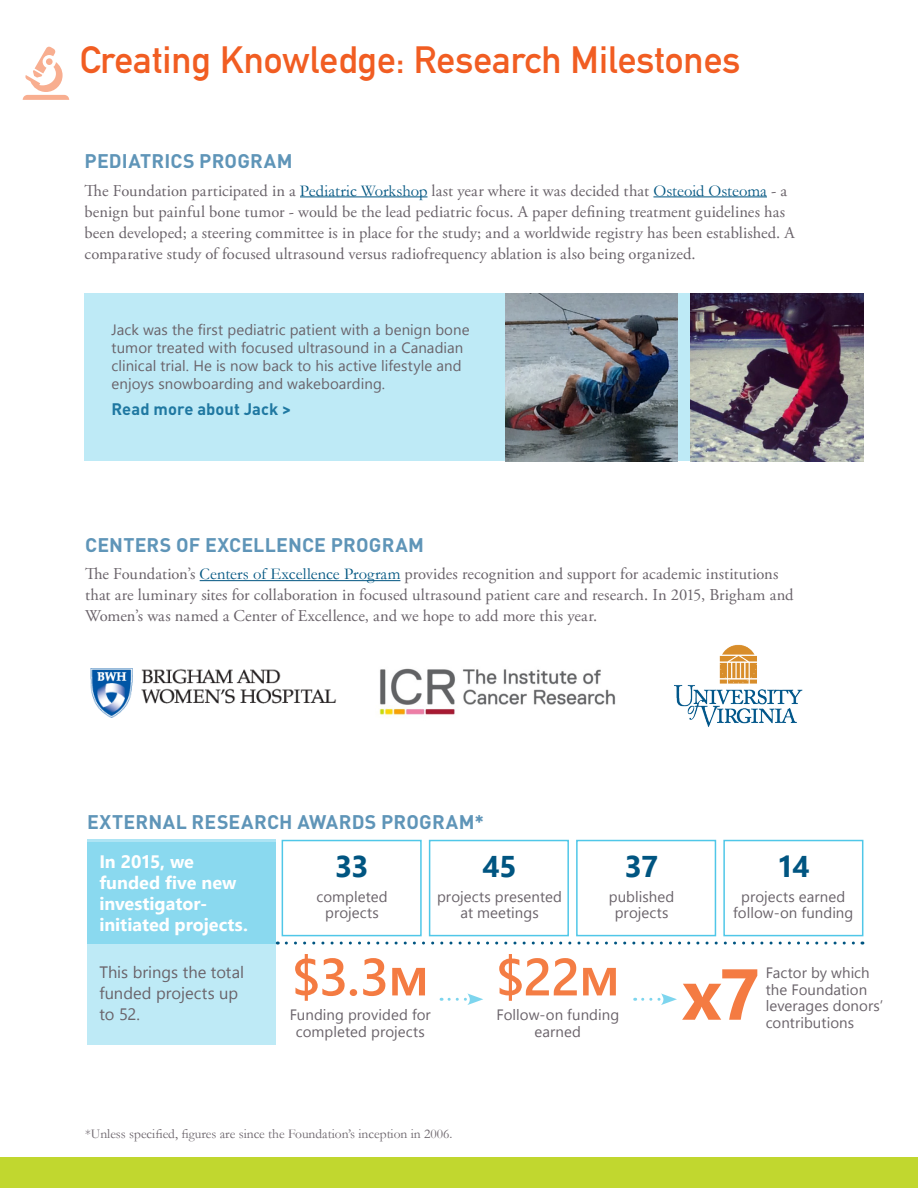
<style>
.page{position:relative;width:918px;height:1188px;background:#fff}
.page>*{position:absolute;margin:0;border:0;box-sizing:border-box;transform-origin:0 0}
.t1{font:700 72px "Segoe UI";color:#f47b42}
.t2{font:600 52.5px "Segoe UI";color:#f47b42}
.t3{font:600 52.5px "Segoe UI";color:#f47d44}
.t4{font:37.5px "DIN Mittelschrift Std";color:#f15d22}
.t5{font:700 30px "Segoe UI";letter-spacing:-.035em;color:#005581}
.t6{font:700 19.5px "DINOT";letter-spacing:.01em;color:#5f95b8}
.t7{font:700 18px/21px "Segoe UI";color:#fff}
.t8{font:16.5px/21px "Adobe Garamond Pro";letter-spacing:.005em;color:#6a636a}
.t9{font:16.5px/21px "Segoe UI";color:#6a636a}
.t10{font:700 16.5px "DINOT";letter-spacing:.005em;color:#1f78a1}
.t11{font:15px/16.5px "Segoe UI";letter-spacing:.005em;color:#6a636a;text-align:center}
.t12{font:13.5px "Garamond";color:#6a636a}
.s1{font-family:"Garamond";color:#005581}
</style>
<div class="page">
<svg style="left:23px;top:47px;width:46px;height:53px"></svg>
<div style="left:0;top:1158px;width:918px;height:30px;background:#c1d72f"></div>
<hr style="left:300px;top:196px;width:127px;height:1px;background:#005581">
<hr style="left:653px;top:196px;width:114px;height:1px;background:#005581">
<div style="left:85px;top:294px;width:745px;height:167px;background:#beeaf6"></div>
<img style="left:691px;top:293px;width:173px;height:168px">
<hr style="left:200px;top:580px;width:200px;height:1px;background:#005581">
<div style="left:87px;top:842px;width:189px;height:202px;background:#beeaf6"></div>
<div style="left:282px;top:840px;width:140px;height:96px;border:2px solid #50c7e8"></div>
<div style="left:87px;top:840px;width:188px;height:104px;background:#8ad9ef"></div>
<div style="left:429px;top:840px;width:140px;height:96px;border:2px solid #50c7e8"></div>
<div style="left:576px;top:840px;width:140px;height:96px;border:2px solid #50c7e8"></div>
<div style="left:723px;top:840px;width:140px;height:96px;border:2px solid #50c7e8"></div>
<svg style="left:286px;top:942px;width:577px;height:3px"></svg>
<svg style="left:449px;top:993px;width:34px;height:12px"></svg>
<svg style="left:643px;top:993px;width:34px;height:12px"></svg>
<img style="left:506px;top:294px;width:172px;height:167px">
<img style="left:90px;top:668px;width:247px;height:50px">
<img style="left:379px;top:668px;width:237px;height:49px">
<img style="left:674px;top:644px;width:129px;height:83px">
<h3 class="t4" style="left:80px;top:38px;width:662px">Creating Knowledge: Research Milestones</h3>
<p class="t6" style="left:85px;top:148px;width:209px">PEDIATRICS PROGRAM</p>
<p class="t8" style="left:85px;top:181px;width:712px">The Foundation participated in a <span class="s1">Pediatric Workshop</span> last year where it was decided that <span class="s1">Osteoid Osteoma</span> - a benign but painful bone tumor - would be the lead pediatric focus. A paper defining treatment guidelines has been developed; a steering committee is in place for the study; and a worldwide registry has been established. A comparative study of focused ultrasound versus radiofrequency ablation is also being organized.</p>
<p class="t11" style="left:112px;top:320px;width:359px;line-height:18px;text-align:left">Jack was the first pediatric patient with a benign bone tumor treated with focused ultrasound in a Canadian clinical trial. He is now back to his active lifestyle and enjoys snowboarding and wakeboarding.</p>
<p class="t10" style="left:112px;top:398px;width:181px">Read more about Jack &gt;</p>
<p class="t6" style="left:85px;top:532px;width:341px">CENTERS OF EXCELLENCE PROGRAM</p>
<p class="t8" style="left:85px;top:564px;width:710px">The Foundation’s <span class="s1">Centers of Excellence Program</span> provides recognition and support for academic institutions that are luminary sites for collaboration in focused ultrasound patient care and research. In 2015, Brigham and<br>Women’s was named a Center of Excellence, and we hope to add more this year.</p>
<p class="t6" style="left:87px;top:809px;width:399px">EXTERNAL RESEARCH AWARDS PROGRAM*</p>
<h3 class="t5" style="left:335px;top:842px;width:35px">33</h3>
<p class="t11" style="left:316px;top:888px;width:73px">completed projects</p>
<h3 class="t5" style="left:625px;top:842px;width:35px">37</h3>
<p class="t11" style="left:609px;top:888px;width:67px">published projects</p>
<p class="t7" style="left:99px;top:851px;width:150px">In 2015, we funded five new investigator&shy;initiated projects.</p>
<p class="t9" style="left:99px;top:962px;width:146px">This brings the total funded projects up to 52.</p>
<h3 class="t5" style="left:483px;top:842px;width:36px">45</h3>
<p class="t11" style="left:437px;top:888px;width:126px">projects presented at meetings</p>
<h2 class="t2" style="left:291px;top:935px;width:139px">$3.3m</h2>
<p class="t11" style="left:290px;top:1007px;width:143px">Funding provided for completed projects</p>
<h2 class="t3" style="left:496px;top:935px;width:126px">$22m</h2>
<p class="t11" style="left:496px;top:1007px;width:124px">Follow-on funding earned</p>
<h3 class="t5" style="left:777px;top:842px;width:34px">14</h3>
<p class="t11" style="left:733px;top:888px;width:122px">projects earned follow-on funding</p>
<h1 class="t1" style="left:682px;top:936px;width:80px">x7</h1>
<p class="t11" style="left:766px;top:964px;width:119px;text-align:left">Factor by which the Foundation leverages donors’ contributions</p>
<p class="t12" style="left:85px;top:1125px;width:369px">*Unless specified, figures are since the Foundation’s inception in 2006.</p>
</div>
